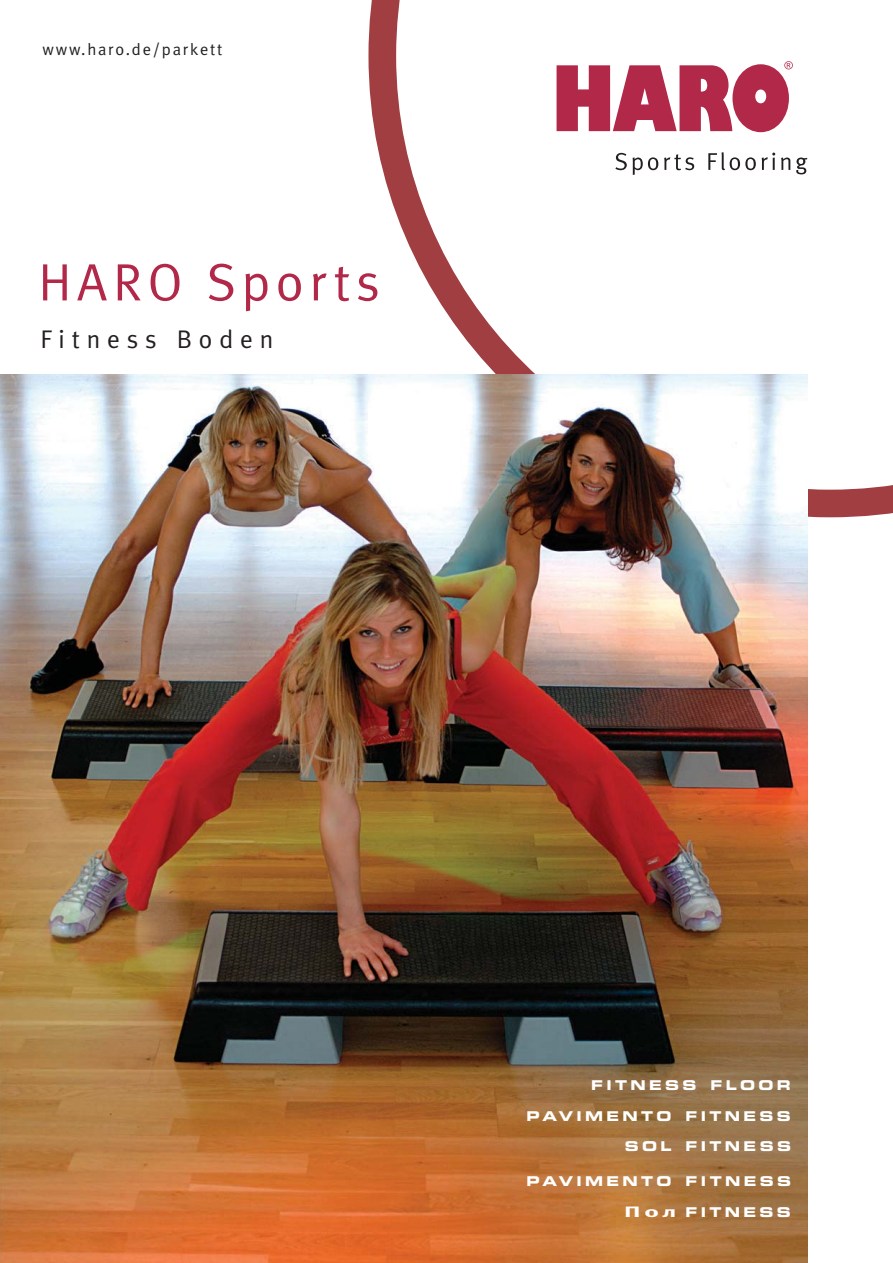
<style>
.page{position:relative;width:893px;height:1263px;background:#fff}
.page>*{position:absolute;margin:0;border:0;box-sizing:border-box;transform-origin:0 0}
.t1{font:52.5px "Meta Plus Normal";letter-spacing:.105em;color:#b22849}
.t2{font:25.5px "Meta Plus Normal";letter-spacing:.265em;color:#231f20}
.t3{font:16.5px "Meta Plus Normal";letter-spacing:.105em;color:#231f20}
.t4{font:13.5px "Eurostile Bold Extended Two";letter-spacing:.245em;color:#fff}
.s1{font-family:"Meta Bold Cyr LF";font-size:15px}
</style>
<div class="page">
<svg style="left:368px;top:0;width:525px;height:517px"></svg>
<img style="left:0;top:374px;width:808px;height:889px">
<svg style="left:557px;top:61px;width:236px;height:71px"></svg>
<svg style="left:615px;top:153px;width:43px;height:22px"></svg>
<svg style="left:664px;top:154px;width:30px;height:16px"></svg>
<svg style="left:708px;top:152px;width:67px;height:18px"></svg>
<svg style="left:781px;top:157px;width:9px;height:13px"></svg>
<svg style="left:796px;top:158px;width:11px;height:16px"></svg>
<p class="t3" style="left:43px;top:40px;width:182px">www.haro.de/parkett</p>
<h1 class="t1" style="left:38px;top:252px;width:343px">HARO Sports</h1>
<h2 class="t2" style="left:40px;top:324px;width:234px">Fitness Boden</h2>
<p class="t4" style="left:591px;top:1080px;width:201px">FITNESS FLOOR</p>
<p class="t4" style="left:526px;top:1111px;width:266px">PAVIMENTO FITNESS</p>
<p class="t4" style="left:625px;top:1141px;width:168px">SOL FITNESS</p>
<p class="t4" style="left:526px;top:1176px;width:266px">PAVIMENTO FITNESS</p>
<p class="t4" style="left:624px;top:1207px;width:168px"><span class="s1">Пол</span> FITNESS</p>
</div>
